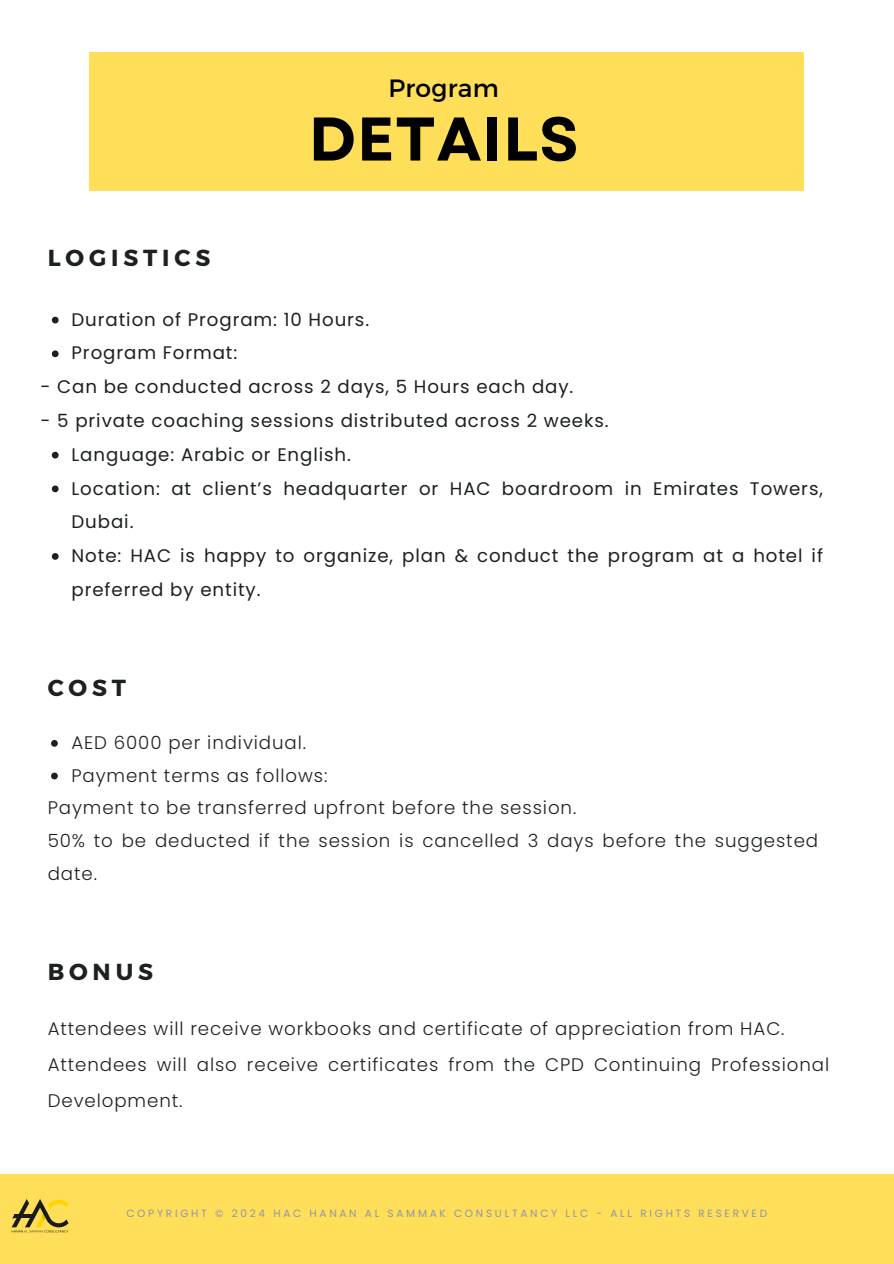
<style>
.page{position:relative;width:894px;height:1264px;background:#fff}
.page>*{position:absolute;margin:0;border:0;box-sizing:border-box;transform-origin:0 0}
.t1{font:700 61.5px "Garet";letter-spacing:.01em;color:#000}
.t2{font:25.05px "Montserrat";letter-spacing:.01em;color:#000}
.t3{font:700 23.1px "Montserrat";letter-spacing:.21em;color:#1c2120}
.t4{font:300 18.15px/32.7px "Poppins";letter-spacing:.05em;color:#1c2120}
.t5{font:18.15px/33.8px "Poppins";letter-spacing:.05em;color:#1c2120}
.t6{font:10.5px "Poppins";letter-spacing:.26em;color:#8d97ad}
</style>
<div class="page">
<div style="left:89px;top:52px;width:715px;height:139px;background:#ffde59"></div>
<div style="left:0;top:1174px;width:893px;height:89px;background:#ffde59"></div>
<svg style="left:52px;top:317px;width:7px;height:6px"></svg>
<svg style="left:52px;top:350px;width:7px;height:7px"></svg>
<svg style="left:52px;top:452px;width:7px;height:6px"></svg>
<svg style="left:52px;top:485px;width:7px;height:7px"></svg>
<svg style="left:52px;top:553px;width:7px;height:7px"></svg>
<svg style="left:51px;top:740px;width:7px;height:6px"></svg>
<svg style="left:51px;top:772px;width:7px;height:7px"></svg>
<svg style="left:12px;top:1199px;width:56px;height:33px"></svg>
<h1 class="t2" style="left:388px;top:72px;width:112px">Program</h1>
<h2 class="t3" style="left:48px;top:243px;width:164px">LOGISTICS</h2>
<h3 class="t1" style="left:308px;top:95px;width:271px">DETAILS</h3>
<p class="t5" style="left:71px;top:302px;width:299px">Duration of Program: 10 Hours.</p>
<p class="t5" style="left:71px;top:336px;width:167px">Program Format:</p>
<p class="t5" style="left:41px;top:370px;width:534px">- Can be conducted across 2 days, 5 Hours each day.</p>
<p class="t5" style="left:41px;top:404px;width:569px">- 5 private coaching sessions distributed across 2 weeks.</p>
<p class="t5" style="left:71px;top:437px;width:281px">Language: Arabic or English.</p>
<p class="t5" style="left:71px;top:471px;width:752px">Location: at client’s headquarter or HAC boardroom in Emirates Towers,<br>Dubai.</p>
<p class="t5" style="left:71px;top:539px;width:752px">Note: HAC is happy to organize, plan &amp; conduct the program at a hotel if preferred by entity.</p>
<h2 class="t3" style="left:48px;top:673px;width:80px">COST</h2>
<p class="t4" style="left:71px;top:726px;width:236px">AED 6000 per individual.</p>
<p class="t4" style="left:71px;top:759px;width:257px">Payment terms as follows:</p>
<h4 class="t4" style="left:48px;top:791px;width:771px">Payment to be transferred upfront before the session.<br>50% to be deducted if the session is cancelled 3 days before the suggested date.</h4>
<h4 class="t3" style="left:48px;top:956px;width:107px">BONUS</h4>
<p class="t4" style="left:48px;top:1010px;width:782px;line-height:36px">Attendees will receive workbooks and certificate of appreciation from HAC.<br>Attendees will also receive certificates from the CPD Continuing Professional<br>Development.</p>
<h2 class="t6" style="left:126px;top:1206px;width:642px">COPYRIGHT © 2024 HAC HANAN AL SAMMAK CONSULTANCY LLC - ALL RIGHTS RESERVED</h2>
</div>
